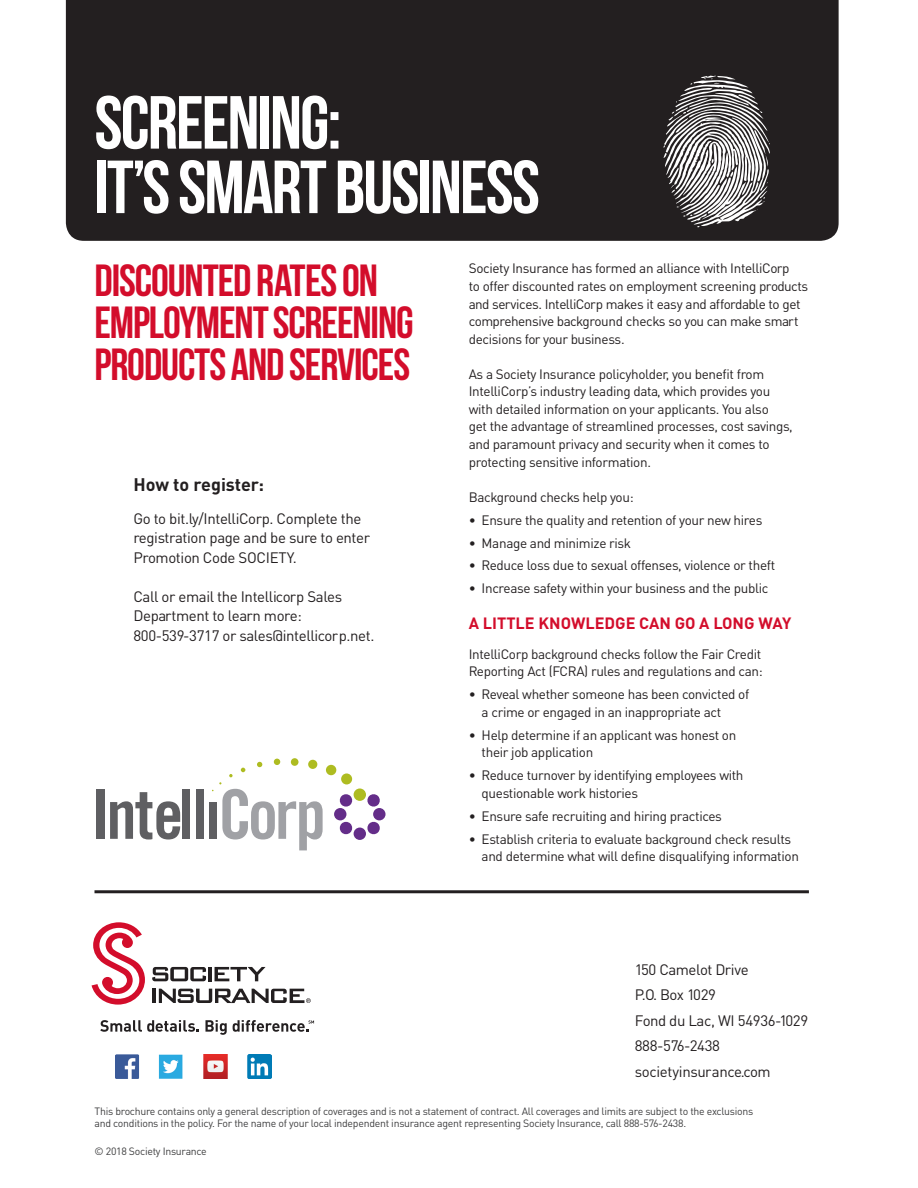
<style>
.page{position:relative;width:918px;height:1188px;background:#fff}
.page>*{position:absolute;margin:0;border:0;box-sizing:border-box;transform-origin:0 0}
.List_2_Col{font:75px/64.5px "Bebas Neue";letter-spacing:-.025em;color:#fff}
.t1{font:45px/42px "Bebas Neue";letter-spacing:-.025em;color:#d30d2b}
.Headline_2{font:700 18px "DINOT";letter-spacing:-.005em;color:#231f20}
.Headline_2-2{font:700 16.2px "DINOT";color:#d30d2b}
.t2{font:15px/19.5px "DINOT";letter-spacing:-.025em;color:#231f20}
.t3{font:13.5px/17.5px "DINOT";letter-spacing:-.025em;color:#231f20}
.t4{font:10.5px/12px "DINOT";letter-spacing:-.025em;color:#3e3e3f}
</style>
<div class="page">
<div style="left:66px;top:0;width:773px;height:241px;background:#231f20"></div>
<div style="left:96px;top:789px;width:8px;height:50px;background:#5f5f62"></div>
<svg style="left:110px;top:792px;width:70px;height:48px"></svg>
<div style="left:183px;top:789px;width:7px;height:50px;background:#5f5f62"></div>
<div style="left:196px;top:789px;width:7px;height:50px;background:#5f5f62"></div>
<div style="left:209px;top:802px;width:8px;height:37px;background:#5f5f62"></div>
<svg style="left:212px;top:759px;width:111px;height:91px"></svg>
<div style="left:291px;top:758px;width:8px;height:8px;background:#aebc21;border-radius:50%"></div>
<div style="left:308px;top:760px;width:9px;height:9px;background:#aebc21;border-radius:50%"></div>
<div style="left:326px;top:765px;width:10px;height:10px;background:#aebc21;border-radius:50%"></div>
<div style="left:341px;top:773px;width:11px;height:11px;background:#aebc21;border-radius:50%"></div>
<div style="left:354px;top:788px;width:12px;height:13px;background:#aebc21;border-radius:50%"></div>
<svg style="left:339px;top:794px;width:14px;height:13px"></svg>
<div style="left:334px;top:808px;width:12px;height:12px;background:#642d89;border-radius:50%"></div>
<svg style="left:339px;top:821px;width:14px;height:14px"></svg>
<div style="left:354px;top:828px;width:12px;height:12px;background:#642d89;border-radius:50%"></div>
<svg style="left:367px;top:821px;width:13px;height:14px"></svg>
<div style="left:373px;top:808px;width:13px;height:12px;background:#642d89;border-radius:50%"></div>
<svg style="left:367px;top:794px;width:13px;height:13px"></svg>
<svg style="left:663px;top:75px;width:107px;height:153px"></svg>
<svg style="left:152px;top:967px;width:54px;height:14px"></svg>
<hr style="left:208px;top:967px;width:4px;height:14px;background:#231f20">
<svg style="left:215px;top:967px;width:51px;height:14px"></svg>
<hr style="left:153px;top:989px;width:3px;height:14px;background:#231f20">
<svg style="left:159px;top:989px;width:152px;height:14px"></svg>
<svg style="left:92px;top:922px;width:53px;height:83px"></svg>
<svg style="left:100px;top:1020px;width:99px;height:12px"></svg>
<svg style="left:205px;top:1020px;width:22px;height:15px"></svg>
<svg style="left:233px;top:1020px;width:81px;height:12px"></svg>
<img style="left:115px;top:1054px;width:156px;height:25px">
<hr style="left:94px;top:890px;width:715px;height:3px;background:#231f20">
<p class="List_2_Col" style="left:94px;top:90px;width:447px">SCREENING:<br>IT’S SMART BUSINESS</p>
<p class="t1" style="left:94px;top:259px;width:321px">DISCOUNTED RATES ON<br>EMPLOYMENT SCREENING<br>PRODUCTS AND SERVICES</p>
<p class="Headline_2" style="left:133px;top:473px;width:132px">How to register:</p>
<p class="t2" style="left:133px;top:508px;width:238px">Go to bit.ly/IntelliCorp. Complete the registration page and be sure to enter<br>Promotion Code SOCIETY.</p>
<p class="t2" style="left:133px;top:586px;width:243px">Call or email the Intellicorp Sales<br>Department to learn more:<br>800-539-3717 or sales@intellicorp.net.</p>
<p class="t3" style="left:469px;top:260px;width:341px">Society Insurance has formed an alliance with IntelliCorp<br>to offer discounted rates on employment screening products and services. IntelliCorp makes it easy and affordable to get comprehensive background checks so you can make smart decisions for your business.</p>
<p class="t3" style="left:469px;top:365px;width:325px">As a Society Insurance policyholder, you benefit from IntelliCorp’s industry leading data, which provides you with detailed information on your applicants. You also<br>get the advantage of streamlined processes, cost savings, and paramount privacy and security when it comes to protecting sensitive information.</p>
<p class="t3" style="left:469px;top:488px;width:166px">Background checks help you:</p>
<p class="t3" style="left:469px;top:511px;width:295px">• Ensure the quality and retention of your new hires</p>
<p class="t3" style="left:469px;top:534px;width:164px">• Manage and minimize risk</p>
<p class="t3" style="left:469px;top:557px;width:308px">• Reduce loss due to sexual offenses, violence or theft</p>
<p class="t3" style="left:469px;top:580px;width:301px">• Increase safety within your business and the public</p>
<p class="Headline_2-2" style="left:469px;top:613px;width:324px">A LITTLE KNOWLEDGE CAN GO A LONG WAY</p>
<p class="t3" style="left:469px;top:645px;width:295px">IntelliCorp background checks follow the Fair Credit<br>Reporting Act (FCRA) rules and regulations and can:</p>
<p class="t3" style="left:482px;top:686px;width:269px;text-indent:-13px">• Reveal whether someone has been convicted of a crime or engaged in an inappropriate act</p>
<p class="t3" style="left:482px;top:726px;width:256px;text-indent:-13px">• Help determine if an applicant was honest on their job application</p>
<p class="t3" style="left:482px;top:767px;width:263px;text-indent:-13px">• Reduce turnover by identifying employees with questionable work histories</p>
<p class="t3" style="left:469px;top:807px;width:255px">• Ensure safe recruiting and hiring practices</p>
<p class="t3" style="left:482px;top:830px;width:319px;text-indent:-13px">• Establish criteria to evaluate background check results and determine what will define disqualifying information</p>
<p class="t2" style="left:635px;top:959px;width:115px">150 Camelot Drive</p>
<p class="t2" style="left:635px;top:985px;width:83px">P.O. Box 1029</p>
<p class="t2" style="left:635px;top:1010px;width:175px">Fond du Lac, WI 54936-1029</p>
<p class="t2" style="left:635px;top:1036px;width:87px">888-576-2438</p>
<p class="t2" style="left:635px;top:1061px;width:137px">societyinsurance.com</p>
<p class="t4" style="left:95px;top:1105px;width:660px">This brochure contains only a general description of coverages and is not a statement of contract. All coverages and limits are subject to the exclusions and conditions in the policy. For the name of your local independent insurance agent representing Society Insurance, call 888-576-2438.</p>
<p class="t4" style="left:95px;top:1145px;width:114px">© 2018 Society Insurance</p>
</div>
